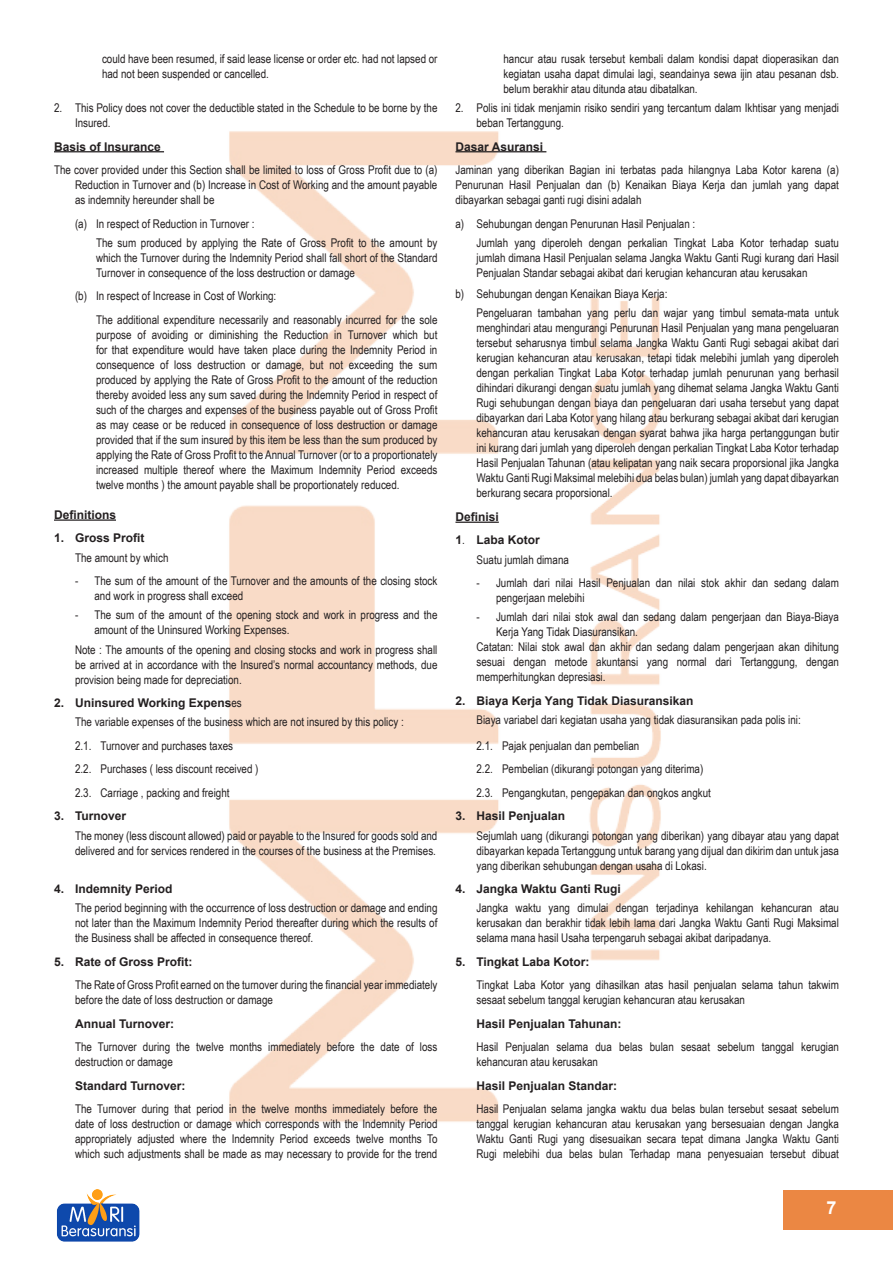
<style>
.page{position:relative;width:893px;height:1263px;background:#fff}
.page>*{position:absolute;margin:0;border:0;box-sizing:border-box;transform-origin:0 0}
.t1{font:700 18px "Arial";color:#fff}
.t2{font:12px/15px "Arial Narrow";color:#231f20;text-align:justify}
.t3{font:700 12px "Arial";color:#231f20}
.s1{font-family:"Arial Narrow";font-weight:400}
</style>
<div class="page">
<div style="left:784px;top:1190px;width:109px;height:40px;background:#eb8743"></div>
<img style="left:57px;top:1189px;width:83px;height:53px">
<img style="left:229px;top:131px;width:432px;height:991px">
<hr style="left:455px;top:151px;width:91px;height:1px;background:#231f20">
<hr style="left:455px;top:522px;width:44px;height:1px;background:#231f20">
<hr style="left:54px;top:151px;width:110px;height:1px;background:#231f20">
<hr style="left:54px;top:519px;width:62px;height:2px;background:#231f20">
<p class="t2" style="left:102px;top:51px;width:337px">could have been resumed, if said lease license or order etc. had not lapsed or had not been suspended or cancelled.</p>
<p class="t2" style="left:75px;top:100px;width:364px;text-indent:-21px">2. This Policy does not cover the deductible stated in the Schedule to be borne by the<br>Insured.</p>
<p class="t3" style="left:54px;top:138px;width:108px">Basis of Insurance</p>
<p class="t2" style="left:75px;top:162px;width:364px;text-indent:-21px">The cover provided under this Section shall be limited to loss of Gross Profit due to (a)<br>Reduction in Turnover and (b) Increase in Cost of Working and the amount payable as indemnity hereunder shall be</p>
<p class="t2" style="left:75px;top:215px;width:181px">(a) In respect of Reduction in Turnover :</p>
<p class="t2" style="left:96px;top:235px;width:343px">The sum produced by applying the Rate of Gross Profit to the amount by which the Turnover during the Indemnity Period shall fall short of the Standard Turnover in consequence of the loss destruction or damage</p>
<p class="t2" style="left:75px;top:288px;width:203px">(b) In respect of Increase in Cost of Working:</p>
<p class="t2" style="left:96px;top:312px;width:343px">The additional expenditure necessarily and reasonably incurred for the sole purpose of avoiding or diminishing the Reduction in Turnover which but for that expenditure would have taken place during the Indemnity Period in consequence of loss destruction or damage, but not exceeding the sum produced by applying the Rate of Gross Profit to the amount of the reduction thereby avoided less any sum saved during the Indemnity Period in respect of such of the charges and expenses of the business payable out of Gross Profit as may cease or be reduced in consequence of loss destruction or damage provided that if the sum insured by this item be less than the sum produced by applying the Rate of Gross Profit to the Annual Turnover (or to a proportionately increased multiple thereof where the Maximum Indemnity Period exceeds twelve months ) the amount payable shall be proportionately reduced.</p>
<p class="t3" style="left:54px;top:507px;width:64px">Definitions</p>
<p class="t3" style="left:54px;top:530px;width:92px">1. Gross Profit</p>
<p class="t2" style="left:75px;top:549px;width:95px">The amount by which</p>
<p class="t2" style="left:94px;top:573px;width:344px;text-indent:-20px">- The sum of the amount of the Turnover and the amounts of the closing stock and work in progress shall exceed</p>
<p class="t2" style="left:94px;top:607px;width:344px;text-indent:-20px">- The sum of the amount of the opening stock and work in progress and the amount of the Uninsured Working Expenses.</p>
<p class="t2" style="left:75px;top:641px;width:364px">Note : The amounts of the opening and closing stocks and work in progress shall be arrived at in accordance with the Insured’s normal accountancy methods, due provision being made for depreciation.</p>
<p class="t3" style="left:54px;top:695px;width:189px">2. Uninsured Working Expens<span class="s1">es</span></p>
<p class="t2" style="left:75px;top:714px;width:330px">The variable expenses of the business which are not insured by this policy :</p>
<p class="t2" style="left:75px;top:738px;width:160px">2.1. Turnover and purchases taxes</p>
<p class="t2" style="left:75px;top:761px;width:185px">2.2. Purchases ( less discount received )</p>
<p class="t2" style="left:75px;top:785px;width:156px">2.3. Carriage , packing and freight</p>
<p class="t3" style="left:54px;top:808px;width:74px">3. Turnover</p>
<p class="t2" style="left:75px;top:827px;width:364px">The money (less discount allowed) paid or payable to the Insured for goods sold and delivered and for services rendered in the courses of the business at the Premises.</p>
<p class="t3" style="left:54px;top:881px;width:120px">4. Indemnity Period</p>
<p class="t2" style="left:75px;top:900px;width:364px">The period beginning with the occurrence of loss destruction or damage and ending not later than the Maximum Indemnity Period thereafter during which the results of the Business shall be affected in consequence thereof.</p>
<p class="t3" style="left:54px;top:954px;width:140px">5. Rate of Gross Profit:</p>
<p class="t2" style="left:75px;top:977px;width:364px">The Rate of Gross Profit earned on the turnover during the financial year immediately before the date of loss destruction or damage</p>
<p class="t3" style="left:75px;top:1016px;width:101px">Annual Turnover:</p>
<p class="t2" style="left:75px;top:1039px;width:364px">The Turnover during the twelve months immediately before the date of loss destruction or damage</p>
<p class="t3" style="left:75px;top:1078px;width:112px">Standard Turnover:</p>
<p class="t2" style="left:75px;top:1101px;width:364px">The Turnover during that period in the twelve months immediately before the date of loss destruction or damage which corresponds with the Indemnity Period appropriately adjusted where the Indemnity Period exceeds twelve months To which such adjustments shall be made as may necessary to provide for the trend</p>
<p class="t2" style="left:503px;top:51px;width:337px">hancur atau rusak tersebut kembali dalam kondisi dapat dioperasikan dan kegiatan usaha dapat dimulai lagi, seandainya sewa ijin atau pesanan dsb. belum berakhir atau ditunda atau dibatalkan.</p>
<p class="t2" style="left:476px;top:100px;width:364px;text-indent:-21px">2. Polis ini tidak menjamin risiko sendiri yang tercantum dalam Ikhtisar yang menjadi beban Tertanggung.</p>
<p class="t3" style="left:455px;top:138px;width:89px">Dasar Asuransi</p>
<p class="t2" style="left:455px;top:162px;width:385px">Jaminan yang diberikan Bagian ini terbatas pada hilangnya Laba Kotor karena (a)<br>Penurunan Hasil Penjualan dan (b) Kenaikan Biaya Kerja dan jumlah yang dapat dibayarkan sebagai ganti rugi disini adalah</p>
<p class="t2" style="left:455px;top:215px;width:241px">a) Sehubungan dengan Penurunan Hasil Penjualan :</p>
<p class="t2" style="left:476px;top:235px;width:364px">Jumlah yang diperoleh dengan perkalian Tingkat Laba Kotor terhadap suatu jumlah dimana Hasil Penjualan selama Jangka Waktu Ganti Rugi kurang dari Hasil Penjualan Standar sebagai akibat dari kerugian kehancuran atau kerusakan</p>
<p class="t2" style="left:455px;top:286px;width:213px">b) Sehubungan dengan Kenaikan Biaya Kerja:</p>
<p class="t2" style="left:476px;top:305px;width:364px">Pengeluaran tambahan yang perlu dan wajar yang timbul semata-mata untuk menghindari atau mengurangi Penurunan Hasil Penjualan yang mana pengeluaran tersebut seharusnya timbul selama Jangka Waktu Ganti Rugi sebagai akibat dari kerugian kehancuran atau kerusakan, tetapi tidak melebihi jumlah yang diperoleh dengan perkalian Tingkat Laba Kotor terhadap jumlah penurunan yang berhasil dihindari dikurangi dengan suatu jumlah yang dihemat selama Jangka Waktu Ganti Rugi sehubungan dengan biaya dan pengeluaran dari usaha tersebut yang dapat dibayarkan dari Laba Kotor yang hilang atau berkurang sebagai akibat dari kerugian kehancuran atau kerusakan dengan syarat bahwa jika harga pertanggungan butir ini kurang dari jumlah yang diperoleh dengan perkalian Tingkat Laba Kotor terhadap Hasil Penjualan Tahunan (atau kelipatan yang naik secara proporsional jika Jangka Waktu Ganti Rugi Maksimal melebihi dua belas bulan) jumlah yang dapat dibayarkan berkurang secara proporsional.</p>
<p class="t3" style="left:455px;top:509px;width:45px">Definisi</p>
<p class="t3" style="left:455px;top:532px;width:86px">1<span class="s1">.</span> Laba Kotor</p>
<p class="t2" style="left:476px;top:551px;width:94px">Suatu jumlah dimana</p>
<p class="t2" style="left:496px;top:575px;width:344px;text-indent:-20px">- Jumlah dari nilai Hasil Penjualan dan nilai stok akhir dan sedang dalam pengerjaan melebihi</p>
<p class="t2" style="left:496px;top:609px;width:344px;text-indent:-20px">- Jumlah dari nilai stok awal dan sedang dalam pengerjaan dan Biaya-Biaya<br>Kerja Yang Tidak Diasuransikan.</p>
<p class="t2" style="left:476px;top:639px;width:364px">Catatan: Nilai stok awal dan akhir dan sedang dalam pengerjaan akan dihitung sesuai dengan metode akuntansi yang normal dari Tertanggung, dengan memperhitungkan depresiasi.</p>
<p class="t3" style="left:455px;top:693px;width:239px">2. Biaya Kerja Yang Tidak Diasuransikan</p>
<p class="t2" style="left:476px;top:712px;width:326px">Biaya variabel dari kegiatan usaha yang tidak diasuransikan pada polis ini:</p>
<p class="t2" style="left:476px;top:738px;width:164px">2.1. Pajak penjualan dan pembelian</p>
<p class="t2" style="left:476px;top:761px;width:228px">2.2. Pembelian (dikurangi potongan yang diterima)</p>
<p class="t2" style="left:476px;top:785px;width:236px">2.3. Pengangkutan, pengepakan dan ongkos angkut</p>
<p class="t3" style="left:455px;top:808px;width:111px">3. Hasil Penjualan</p>
<p class="t2" style="left:476px;top:827px;width:364px">Sejumlah uang (dikurangi potongan yang diberikan) yang dibayar atau yang dapat dibayarkan kepada Tertanggung untuk barang yang dijual dan dikirim dan untuk jasa yang diberikan sehubungan dengan usaha di Lokasi.</p>
<p class="t3" style="left:455px;top:881px;width:167px">4. Jangka Waktu Ganti Rugi</p>
<p class="t2" style="left:476px;top:900px;width:364px">Jangka waktu yang dimulai dengan terjadinya kehilangan kehancuran atau kerusakan dan berakhir tidak lebih lama dari Jangka Waktu Ganti Rugi Maksimal selama mana hasil Usaha terpengaruh sebagai akibat daripadanya.</p>
<p class="t3" style="left:455px;top:954px;width:136px">5. Tingkat Laba Kotor:</p>
<p class="t2" style="left:476px;top:977px;width:364px">Tingkat Laba Kotor yang dihasilkan atas hasil penjualan selama tahun takwim sesaat sebelum tanggal kerugian kehancuran atau kerusakan</p>
<p class="t3" style="left:476px;top:1016px;width:147px">Hasil Penjualan Tahunan:</p>
<p class="t2" style="left:476px;top:1039px;width:364px">Hasil Penjualan selama dua belas bulan sesaat sebelum tanggal kerugian kehancuran atau kerusakan</p>
<p class="t3" style="left:476px;top:1078px;width:142px">Hasil Penjualan Standar:</p>
<p class="t2" style="left:476px;top:1101px;width:364px">Hasil Penjualan selama jangka waktu dua belas bulan tersebut sesaat sebelum tanggal kerugian kehancuran atau kerusakan yang bersesuaian dengan Jangka Waktu Ganti Rugi yang disesuaikan secara tepat dimana Jangka Waktu Ganti Rugi melebihi dua belas bulan Terhadap mana penyesuaian tersebut dibuat</p>
<h1 class="t1" style="left:826px;top:1196px;width:12px">7</h1>
</div>
